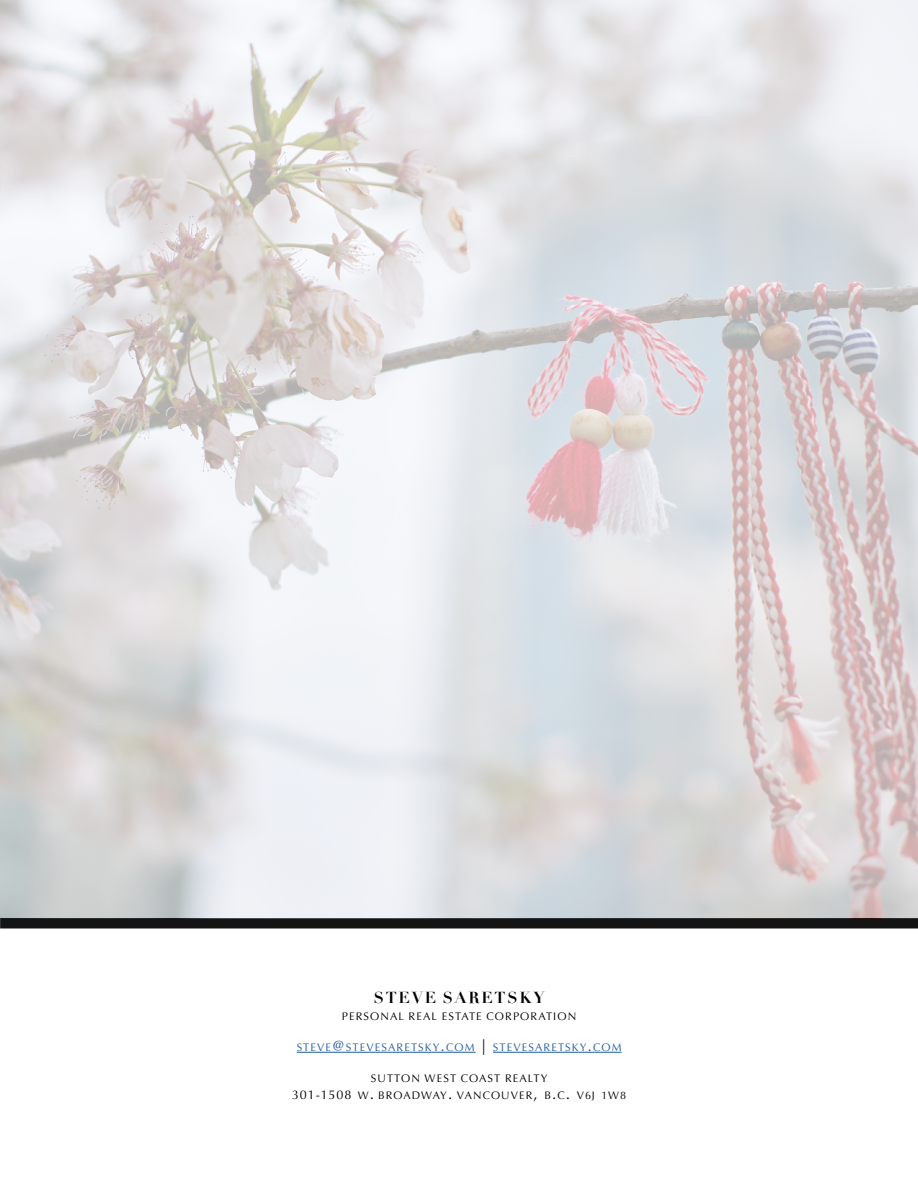
<style>
.page{position:relative;width:918px;height:1188px;background:#fff}
.page>*{position:absolute;margin:0;border:0;box-sizing:border-box;transform-origin:0 0}
.t1{font:700 15.6px "Didot";letter-spacing:.12em;color:#000}
.t2{font:10.95px/17.1px "Optima";letter-spacing:.1em;color:#000;text-align:center}
.t3{font:10.95px "Optima";letter-spacing:.1em;color:#215e9e}
.s1{font-size:15.75px}
.s2{font-size:15.75px;color:#000}
.s3{font-size:12.6px}
.s4{font-size:15.6px}
.s5{font-size:10.8px}
</style>
<div class="page">
<hr style="left:297px;top:1052px;width:179px;height:1px;background:#215e9e">
<hr style="left:493px;top:1052px;width:129px;height:1px;background:#215e9e">
<div style="left:0;top:918px;width:918px;height:10px;background:#141414"></div>
<img style="left:0;top:0;width:918px;height:919px">
<h1 class="t1" style="left:374px;top:988px;width:172px">STEVE SARETSKY</h1>
<p class="t2" style="left:342px;top:1008px;width:236px">PERSONAL REAL ESTATE CORPORATION</p>
<p class="t3" style="left:297px;top:1041px;width:326px">STEVE<span class="s1">@</span>STEVESARETSKY<span class="s1">.</span>COM <span class="s2">|</span> STEVESARETSKY<span class="s1">.</span>COM</p>
<p class="t2" style="left:292px;top:1070px;width:336px">SUTTON WEST COAST REALTY<br><span class="s3">301-1508</span> W<span class="s4">.</span> BROADWAY<span class="s4">.</span> VANCOUVER<span class="s4">,</span> B<span class="s4">.</span>C<span class="s4">.</span> V<span class="s5">6</span>J <span class="s5">1</span>W<span class="s5">8</span></p>
</div>
